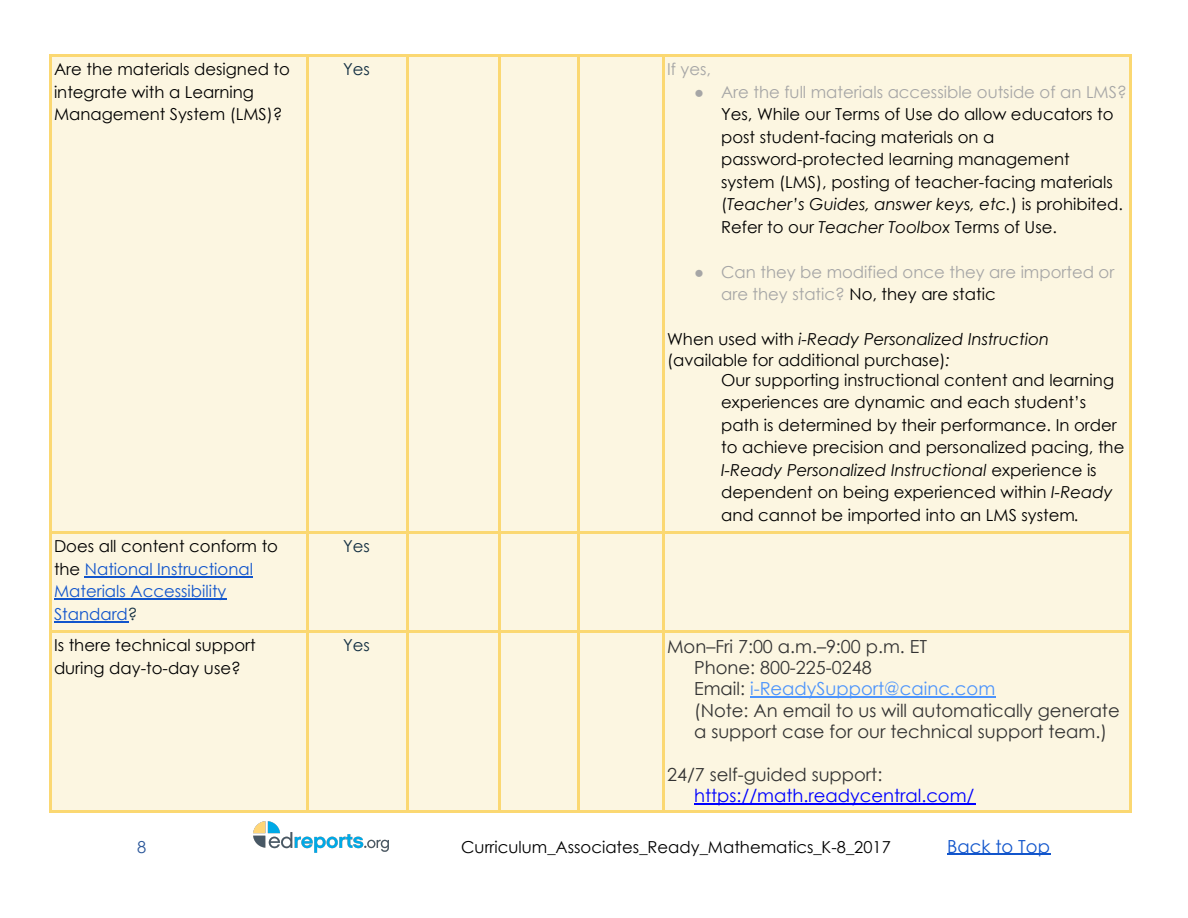
<style>
.page{position:relative;width:1188px;height:918px;background:#fff}
.page>*{position:absolute;margin:0;border:0;box-sizing:border-box;transform-origin:0 0}
.t1{font:18px/21.3px "Century Gothic";color:#333}
.t2{font:18px "Century Gothic";color:#00f}
.t3{font:18px "Century Gothic";color:#15c}
.t4{font:16.5px/22.5px "Century Gothic";color:#000}
.t5{font:16.5px/22.5px "Century Gothic";color:#15c}
.t6{font:16.5px/22.5px "Century Gothic";color:#a6a6a6}
.t7{font:16.5px "Century Gothic";color:#132f42}
.t8{font:16.5px "Century Gothic";color:#2b579a}
.s1{font-family:"Arial";color:#a6a6a6}
.s2{color:#a6a6a6}
.s3{font-style:italic}
.s4{font-family:"Arial"}
.s5{color:#000}
.s6{color:#132f42}
.s7{color:#4c94fc}
</style>
<div class="page">
<div style="left:51px;top:55px;width:256px;height:477px;background:#fcf6e1"></div>
<div style="left:307px;top:55px;width:100px;height:477px;background:#fcf6e1"></div>
<div style="left:407px;top:55px;width:93px;height:477px;background:#fcf6e1"></div>
<div style="left:500px;top:55px;width:78px;height:477px;background:#fcf6e1"></div>
<div style="left:578px;top:55px;width:86px;height:477px;background:#fcf6e1"></div>
<div style="left:664px;top:55px;width:467px;height:477px;background:#fcf6e1"></div>
<div style="left:51px;top:532px;width:256px;height:99px;background:#fcf6e1"></div>
<div style="left:307px;top:532px;width:100px;height:99px;background:#fcf6e1"></div>
<div style="left:407px;top:532px;width:93px;height:99px;background:#fcf6e1"></div>
<div style="left:500px;top:532px;width:78px;height:99px;background:#fcf6e1"></div>
<div style="left:578px;top:532px;width:86px;height:99px;background:#fcf6e1"></div>
<div style="left:664px;top:532px;width:467px;height:99px;background:#fcf6e1"></div>
<div style="left:51px;top:631px;width:256px;height:180px;background:#fcf6e1"></div>
<div style="left:307px;top:631px;width:100px;height:180px;background:#fcf6e1"></div>
<div style="left:407px;top:631px;width:93px;height:180px;background:#fcf6e1"></div>
<div style="left:500px;top:631px;width:78px;height:180px;background:#fcf6e1"></div>
<div style="left:578px;top:631px;width:86px;height:180px;background:#fcf6e1"></div>
<div style="left:664px;top:631px;width:467px;height:180px;background:#fcf6e1"></div>
<hr style="left:663px;top:810px;width:469px;height:2px;background:#fbd872">
<hr style="left:1130px;top:630px;width:2px;height:182px;background:#fbd872">
<hr style="left:577px;top:810px;width:88px;height:2px;background:#fbd872">
<hr style="left:663px;top:630px;width:2px;height:182px;background:#fbd872">
<hr style="left:498px;top:810px;width:81px;height:2px;background:#fbd872">
<hr style="left:577px;top:630px;width:2px;height:182px;background:#fbd872">
<hr style="left:406px;top:810px;width:95px;height:2px;background:#fbd872">
<hr style="left:498px;top:630px;width:3px;height:182px;background:#fbd872">
<hr style="left:306px;top:810px;width:102px;height:2px;background:#fbd872">
<hr style="left:406px;top:630px;width:2px;height:182px;background:#fbd872">
<hr style="left:50px;top:810px;width:258px;height:2px;background:#fbd872">
<hr style="left:50px;top:630px;width:2px;height:182px;background:#fbd872">
<hr style="left:306px;top:630px;width:2px;height:182px;background:#fbd872">
<hr style="left:663px;top:630px;width:469px;height:2px;background:#fbd872">
<hr style="left:1130px;top:531px;width:2px;height:101px;background:#fbd872">
<hr style="left:577px;top:630px;width:88px;height:2px;background:#fbd872">
<hr style="left:663px;top:531px;width:2px;height:101px;background:#fbd872">
<hr style="left:498px;top:630px;width:81px;height:2px;background:#fbd872">
<hr style="left:577px;top:531px;width:2px;height:101px;background:#fbd872">
<hr style="left:406px;top:630px;width:95px;height:2px;background:#fbd872">
<hr style="left:498px;top:531px;width:3px;height:101px;background:#fbd872">
<hr style="left:306px;top:630px;width:102px;height:2px;background:#fbd872">
<hr style="left:406px;top:531px;width:2px;height:101px;background:#fbd872">
<hr style="left:50px;top:630px;width:258px;height:2px;background:#fbd872">
<hr style="left:50px;top:531px;width:2px;height:101px;background:#fbd872">
<hr style="left:306px;top:531px;width:2px;height:101px;background:#fbd872">
<hr style="left:663px;top:54px;width:469px;height:2px;background:#fbd872">
<hr style="left:663px;top:531px;width:469px;height:2px;background:#fbd872">
<hr style="left:1130px;top:54px;width:2px;height:479px;background:#fbd872">
<hr style="left:577px;top:54px;width:88px;height:2px;background:#fbd872">
<hr style="left:577px;top:531px;width:88px;height:2px;background:#fbd872">
<hr style="left:663px;top:54px;width:2px;height:479px;background:#fbd872">
<hr style="left:498px;top:54px;width:81px;height:2px;background:#fbd872">
<hr style="left:498px;top:531px;width:81px;height:2px;background:#fbd872">
<hr style="left:577px;top:54px;width:2px;height:479px;background:#fbd872">
<hr style="left:406px;top:54px;width:95px;height:2px;background:#fbd872">
<hr style="left:406px;top:531px;width:95px;height:2px;background:#fbd872">
<hr style="left:498px;top:54px;width:3px;height:479px;background:#fbd872">
<hr style="left:306px;top:54px;width:102px;height:2px;background:#fbd872">
<hr style="left:306px;top:531px;width:102px;height:2px;background:#fbd872">
<hr style="left:406px;top:54px;width:2px;height:479px;background:#fbd872">
<hr style="left:50px;top:54px;width:258px;height:2px;background:#fbd872">
<hr style="left:50px;top:531px;width:258px;height:2px;background:#fbd872">
<hr style="left:50px;top:54px;width:2px;height:479px;background:#fbd872">
<hr style="left:306px;top:54px;width:2px;height:479px;background:#fbd872">
<hr style="left:84px;top:576px;width:169px;height:1px;background:#15c">
<hr style="left:54px;top:598px;width:172px;height:2px;background:#15c">
<hr style="left:54px;top:621px;width:74px;height:1px;background:#15c">
<hr style="left:750px;top:696px;width:246px;height:2px;background:#4c94fc">
<hr style="left:694px;top:803px;width:281px;height:1px;background:#00f">
<img style="left:253px;top:821px;width:136px;height:32px">
<hr style="left:947px;top:854px;width:104px;height:1px;background:#15c">
<p class="t4" style="left:54px;top:57px;width:237px">Are the materials designed to integrate with a Learning<br>Management System (LMS)?</p>
<p class="t7" style="left:343px;top:57px;width:28px">Yes</p>
<p class="t6" style="left:667px;top:57px;width:45px">If yes,</p>
<p class="t4" style="left:721px;top:80px;width:407px;text-indent:-27px"><span class="s1">●</span> <span class="s2">Are the full materials accessible outside of an LMS?<br></span>Yes, While our Terms of Use do allow educators to post student-facing materials on a password-protected learning management system (LMS), posting of teacher-facing materials (<span class="s3">Teacher’s Guides, answer keys, etc.</span>) is prohibited.<br>Refer to our <span class="s3">Teacher Toolbox</span> Terms of Use.</p>
<p class="t6" style="left:721px;top:260px;width:395px;text-indent:-27px"><span class="s4">●</span> Can they be modified once they are imported or are they static? <span class="s5">No, they are static</span></p>
<p class="t4" style="left:667px;top:329px;width:384px;line-height:20.2px">When used with <span class="s3">i-Ready Personalized Instruction </span>(available for additional purchase)<span class="s3">:</span></p>
<p class="t4" style="left:721px;top:368px;width:405px">Our supporting instructional content and learning experiences are dynamic and each student’s path is determined by their performance. In order to achieve precision and personalized pacing, the <span class="s3">I-Ready Personalized Instructional</span> experience is dependent on being experienced within <span class="s3">I-Ready </span>and cannot be imported into an LMS system<span class="s3">.</span></p>
<p class="t5" style="left:54px;top:534px;width:226px"><span class="s5">Does all content conform to the</span> National Instructional<br>Materials Accessibility<br>Standard<span class="s6">?</span></p>
<p class="t7" style="left:343px;top:534px;width:28px">Yes</p>
<p class="t4" style="left:54px;top:633px;width:203px">Is there technical support during day-to-day use?</p>
<p class="t7" style="left:343px;top:633px;width:28px">Yes</p>
<p class="t1" style="left:694px;top:635px;width:427px;text-indent:-27px">Mon–Fri 7:00 a.m.–9:00 p.m. ET<br>Phone: 800-225-0248<br>Email: <span class="s7">i-ReadySupport@cainc.com<br></span>(Note: An email to us will automatically generate a support case for our technical support team.)</p>
<p class="t1" style="left:667px;top:763px;width:217px">24/7 self-guided support:</p>
<p class="t2" style="left:694px;top:782px;width:282px">https://math.readycentral.com/</p>
<p class="t8" style="left:137px;top:834px;width:11px">8</p>
<p class="t4" style="left:461px;top:835px;width:431px">Curriculum_Associates_Ready_Mathematics_K-8_2017</p>
<p class="t3" style="left:947px;top:833px;width:104px">Back to Top</p>
</div>
